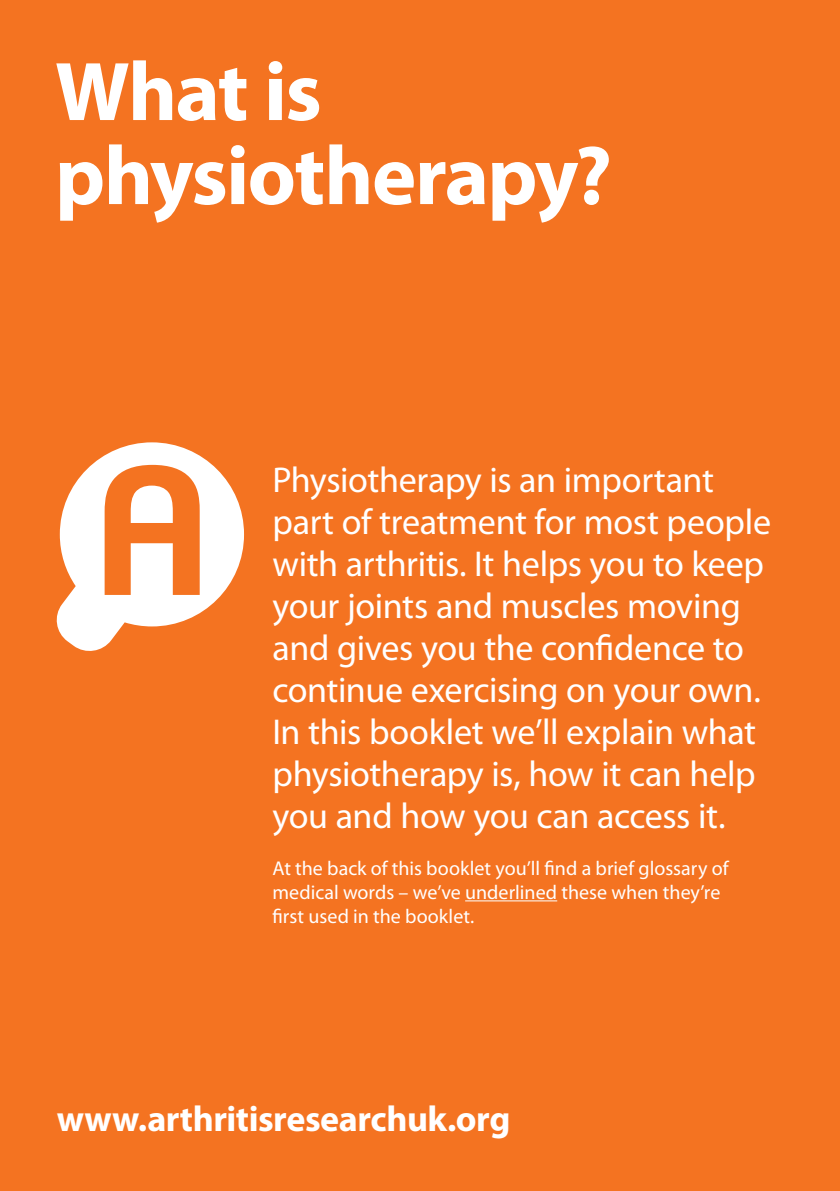
<style>
.page{position:relative;width:840px;height:1191px;background:#fff}
.page>*{position:absolute;margin:0;border:0;box-sizing:border-box;transform-origin:0 0}
.t1{font:700 84px/84px "Myriad Pro";letter-spacing:-.02em;color:#fff}
.t2{font:36px/42px "Myriad Pro";letter-spacing:-.01em;color:#fff}
.t3{font:700 36px "Myriad Pro";letter-spacing:-.015em;color:#fff}
.t4{font:20px/24px "Myriad Pro";color:#fff}
</style>
<div class="page">
<div style="left:0;top:0;width:839px;height:1191px;background:#f47321"></div>
<hr style="left:465px;top:900px;width:92px;height:1px;background:#fff">
<svg style="left:57px;top:442px;width:187px;height:209px"></svg>
<h1 class="t1" style="left:55px;top:47px;width:558px">What is physiotherapy?</h1>
<p class="t2" style="left:272px;top:458px;width:500px">Physiotherapy is an important part of treatment for most people with arthritis. It helps you to keep your joints and muscles moving and gives you the confidence to continue exercising on your own.<br>In this booklet we’ll explain what physiotherapy is, how it can help you and how you can access it.</p>
<p class="t4" style="left:272px;top:856px;width:457px">At the back of this booklet you’ll find a brief glossary of medical words – we’ve underlined these when they’re first used in the booklet.</p>
<p class="t3" style="left:57px;top:1095px;width:455px">www.arthritisresearchuk.org</p>
</div>
